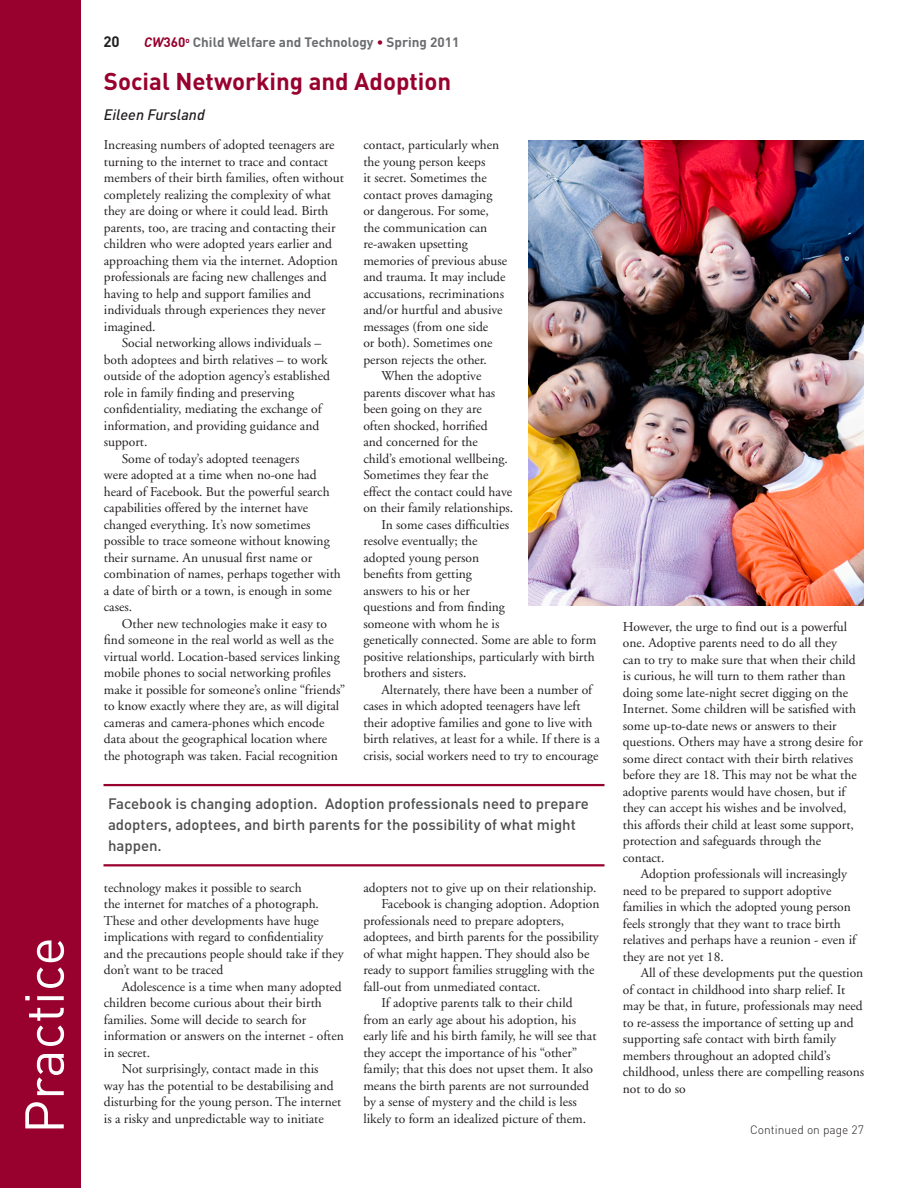
<style>
.page{position:relative;width:918px;height:1188px;background:#fff}
.page>*{position:absolute;margin:0;border:0;box-sizing:border-box;transform-origin:0 0}
.t1{font:54px "DINOT";color:#fff}
.t2{font:700 24px "DINOT";color:#98012d}
.pull_quote{font:500 15px/21px "DINOT";color:#4b4c4d}
.author{font:italic 500 15px "DINOT";color:#231f20}
.t3{font:700 15px "DINOT";color:#231f20}
.Body_text{font:13.5px/16.5px "Adobe Garamond";color:#231f20}
.body_text_no_indent{font:13.5px/16.5px "Adobe Garamond";color:#231f20}
.t4{font:700 13.5px "DINOT";color:#6c6d70}
.Cont__on_from{font:300 12px "DINOT";color:#231f20}
.s1{font-style:italic;color:#98012d}
.s2{color:#98012d}
</style>
<div class="page">
<div style="left:0;top:0;width:81px;height:1188px;background:#98012d"></div>
<hr style="left:104px;top:784px;width:500px;height:2px;background:#98012d">
<hr style="left:104px;top:864px;width:500px;height:2px;background:#98012d">
<img style="left:528px;top:140px;width:336px;height:466px">
<h1 class="t1" style="left:8px;top:1134px;width:198px;rotate:-90deg">Practice</h1>
<p class="t3" style="left:104px;top:32px;width:18px">20</p>
<p class="t4" style="left:144px;top:33px;width:317px"><span class="s1">CW</span><span class="s2">360</span><sup>o</sup> Child Welfare and Technology <span class="s2">•</span> Spring 2011</p>
<h1 class="t2" style="left:104px;top:65px;width:349px">Social Networking and Adoption</h1>
<p class="author" style="left:104px;top:105px;width:103px">Eileen Fursland</p>
<p class="body_text_no_indent" style="left:104px;top:137px;width:242px">Increasing numbers of adopted teenagers are turning to the internet to trace and contact members of their birth families, often without completely realizing the complexity of what they are doing or where it could lead. Birth parents, too, are tracing and contacting their children who were adopted years earlier and approaching them via the internet. Adoption professionals are facing new challenges and having to help and support families and individuals through experiences they never imagined.</p>
<p class="Body_text" style="left:104px;top:335px;width:228px;text-indent:18px">Social networking allows individuals – both adoptees and birth relatives – to work outside of the adoption agency’s established role in family finding and preserving confidentiality, mediating the exchange of information, and providing guidance and support.</p>
<p class="Body_text" style="left:104px;top:451px;width:238px;text-indent:18px">Some of today’s adopted teenagers<br>were adopted at a time when no-one had heard of Facebook. But the powerful search capabilities offered by the internet have changed everything. It’s now sometimes possible to trace someone without knowing their surname. An unusual first name or combination of names, perhaps together with a date of birth or a town, is enough in some cases.</p>
<p class="Body_text" style="left:104px;top:616px;width:243px;text-indent:18px">Other new technologies make it easy to find someone in the real world as well as the virtual world. Location-based services linking mobile phones to social networking profiles make it possible for someone’s online “friends” to know exactly where they are, as will digital cameras and camera-phones which encode data about the geographical location where the photograph was taken. Facial recognition</p>
<p class="Body_text" style="left:363px;top:137px;width:145px">contact, particularly when the young person keeps<br>it secret. Sometimes the contact proves damaging<br>or dangerous. For some, the communication can re-awaken upsetting memories of previous abuse and trauma. It may include accusations, recriminations and/or hurtful and abusive messages (from one side<br>or both). Sometimes one person rejects the other.</p>
<p class="Body_text" style="left:363px;top:368px;width:151px;text-indent:18px">When the adoptive parents discover what has been going on they are<br>often shocked, horrified<br>and concerned for the child’s emotional wellbeing.<br>Sometimes they fear the effect the contact could have on their family relationships.</p>
<p class="Body_text" style="left:363px;top:517px;width:235px;text-indent:18px">In some cases difficulties<br>resolve eventually; the<br>adopted young person<br>benefits from getting<br>answers to his or her<br>questions and from finding<br>someone with whom he is<br>genetically connected. Some are able to form positive relationships, particularly with birth brothers and sisters.</p>
<p class="Body_text" style="left:363px;top:682px;width:238px;text-indent:18px">Alternately, there have been a number of cases in which adopted teenagers have left their adoptive families and gone to live with birth relatives, at least for a while. If there is a crisis, social workers need to try to encourage</p>
<p class="pull_quote" style="left:108px;top:792px;width:482px">Facebook is changing adoption. Adoption professionals need to prepare adopters, adoptees, and birth parents for the possibility of what might happen.</p>
<p class="Body_text" style="left:104px;top:880px;width:241px">technology makes it possible to search<br>the internet for matches of a photograph.<br>These and other developments have huge implications with regard to confidentiality and the precautions people should take if they don’t want to be traced</p>
<p class="Body_text" style="left:104px;top:979px;width:242px;text-indent:18px">Adolescence is a time when many adopted children become curious about their birth families. Some will decide to search for information or answers on the internet - often in secret.</p>
<p class="Body_text" style="left:104px;top:1061px;width:239px;text-indent:18px">Not surprisingly, contact made in this way has the potential to be destabilising and disturbing for the young person. The internet is a risky and unpredictable way to initiate</p>
<p class="Body_text" style="left:363px;top:880px;width:235px">adopters not to give up on their relationship.</p>
<p class="Body_text" style="left:363px;top:896px;width:238px;text-indent:18px">Facebook is changing adoption. Adoption professionals need to prepare adopters, adoptees, and birth parents for the possibility of what might happen. They should also be ready to support families struggling with the fall-out from unmediated contact.</p>
<p class="Body_text" style="left:363px;top:995px;width:235px;text-indent:18px">If adoptive parents talk to their child from an early age about his adoption, his early life and his birth family, he will see that they accept the importance of his “other” family; that this does not upset them. It also means the birth parents are not surrounded by a sense of mystery and the child is less likely to form an idealized picture of them.</p>
<p class="Body_text" style="left:623px;top:619px;width:242px">However, the urge to find out is a powerful one. Adoptive parents need to do all they<br>can to try to make sure that when their child is curious, he will turn to them rather than doing some late-night secret digging on the Internet. Some children will be satisfied with some up-to-date news or answers to their questions. Others may have a strong desire for some direct contact with their birth relatives before they are 18. This may not be what the adoptive parents would have chosen, but if they can accept his wishes and be involved, this affords their child at least some support, protection and safeguards through the contact.</p>
<p class="Body_text" style="left:623px;top:866px;width:235px;text-indent:18px">Adoption professionals will increasingly need to be prepared to support adoptive families in which the adopted young person feels strongly that they want to trace birth relatives and perhaps have a reunion - even if they are not yet 18.</p>
<p class="Body_text" style="left:623px;top:965px;width:243px;text-indent:18px">All of these developments put the question of contact in childhood into sharp relief. It may be that, in future, professionals may need to re-assess the importance of setting up and supporting safe contact with birth family members throughout an adopted child’s childhood, unless there are compelling reasons not to do so</p>
<p class="Cont__on_from" style="left:750px;top:1122px;width:115px">Continued on page 27</p>
</div>
